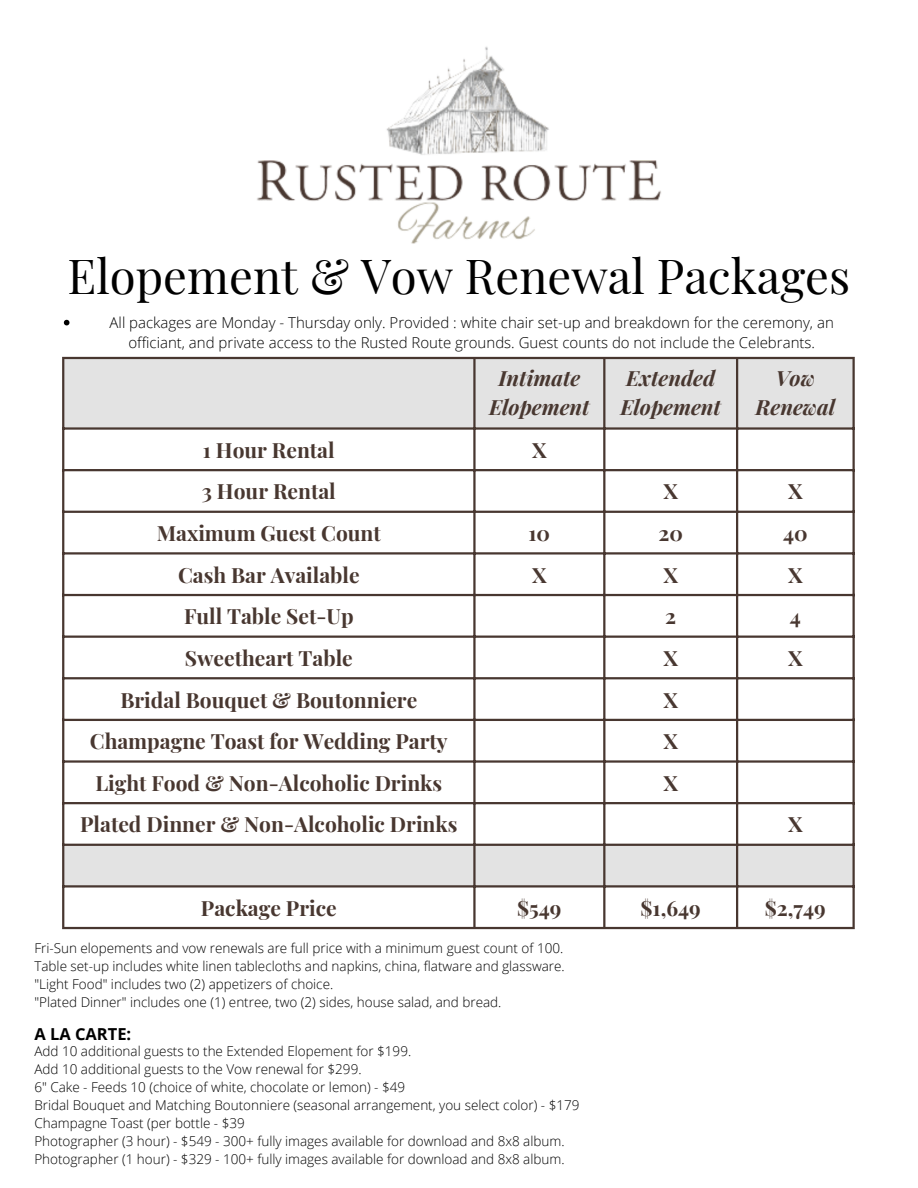
<style>
.page{position:relative;width:918px;height:1188px;background:#fff}
.page>*{position:absolute;margin:0;border:0;box-sizing:border-box;transform-origin:0 0}
.t1{font:47.25px "Playfair Display";color:#000}
.t2{font:700 21px "Playfair Display";color:#483730}
.t3{font:italic 700 21px/29.2px "Playfair Display";color:#483730;text-align:center}
.t4{font:700 16.5px "Open Sans";color:#000}
.t5{font:300 15px/20.2px "Open Sans";color:#000;text-align:center}
.t6{font:300 13.5px/18px "Open Sans";color:#000}
</style>
<div class="page">
<img style="left:257px;top:46px;width:404px;height:198px">
<div style="left:64px;top:359px;width:789px;height:68px;background:#e3e3e3"></div>
<svg style="left:64px;top:430px;width:789px;height:497px"></svg>
<hr style="left:62px;top:359px;width:2px;height:568px;background:#483730">
<hr style="left:473px;top:359px;width:3px;height:568px;background:#483730">
<hr style="left:603px;top:359px;width:2px;height:568px;background:#483730">
<hr style="left:736px;top:359px;width:2px;height:568px;background:#483730">
<hr style="left:853px;top:359px;width:2px;height:568px;background:#483730">
<hr style="left:62px;top:357px;width:793px;height:2px;background:#483730">
<hr style="left:62px;top:427px;width:793px;height:3px;background:#483730">
<hr style="left:62px;top:469px;width:793px;height:2px;background:#483730">
<hr style="left:62px;top:511px;width:793px;height:2px;background:#483730">
<hr style="left:62px;top:552px;width:793px;height:3px;background:#483730">
<hr style="left:62px;top:594px;width:793px;height:2px;background:#483730">
<hr style="left:62px;top:636px;width:793px;height:2px;background:#483730">
<hr style="left:62px;top:677px;width:793px;height:2px;background:#483730">
<hr style="left:62px;top:719px;width:793px;height:2px;background:#483730">
<hr style="left:62px;top:760px;width:793px;height:3px;background:#483730">
<hr style="left:62px;top:802px;width:793px;height:2px;background:#483730">
<hr style="left:62px;top:844px;width:793px;height:2px;background:#483730">
<hr style="left:62px;top:885px;width:793px;height:3px;background:#483730">
<hr style="left:62px;top:927px;width:793px;height:2px;background:#483730">
<svg style="left:64px;top:320px;width:5px;height:5px"></svg>
<h1 class="t1" style="left:68px;top:242px;width:784px">Elopement &amp; Vow Renewal Packages</h1>
<p class="t5" style="left:110px;top:312px;width:726px">All packages are Monday - Thursday only. Provided : white chair set-up and breakdown for the ceremony, an officiant, and private access to the Rusted Route grounds. Guest counts do not include the Celebrants.</p>
<h2 class="t3" style="left:489px;top:363px;width:102px">Intimate<br>Elopement</h2>
<h2 class="t3" style="left:620px;top:363px;width:102px;text-align:left">Extended<br>Elopement</h2>
<h2 class="t3" style="left:756px;top:363px;width:81px">Vow<br>Renewal</h2>
<h2 class="t2" style="left:203px;top:435px;width:133px">1 Hour Rental</h2>
<h2 class="t2" style="left:532px;top:435px;width:16px">X</h2>
<h2 class="t2" style="left:202px;top:477px;width:135px">3 Hour Rental</h2>
<h2 class="t2" style="left:663px;top:477px;width:16px">X</h2>
<h2 class="t2" style="left:788px;top:477px;width:16px">X</h2>
<h2 class="t2" style="left:157px;top:518px;width:226px">Maximum Guest Count</h2>
<h2 class="t2" style="left:529px;top:518px;width:23px">10</h2>
<h2 class="t2" style="left:658px;top:518px;width:26px">20</h2>
<h2 class="t2" style="left:783px;top:518px;width:26px">40</h2>
<h2 class="t2" style="left:178px;top:560px;width:183px">Cash Bar Available</h2>
<h2 class="t2" style="left:532px;top:560px;width:16px">X</h2>
<h2 class="t2" style="left:663px;top:560px;width:16px">X</h2>
<h2 class="t2" style="left:788px;top:560px;width:16px">X</h2>
<h2 class="t2" style="left:184px;top:602px;width:171px">Full Table Set-Up</h2>
<h2 class="t2" style="left:665px;top:602px;width:12px">2</h2>
<h2 class="t2" style="left:790px;top:602px;width:13px">4</h2>
<h2 class="t2" style="left:185px;top:643px;width:169px">Sweetheart Table</h2>
<h2 class="t2" style="left:663px;top:643px;width:16px">X</h2>
<h2 class="t2" style="left:788px;top:643px;width:16px">X</h2>
<h2 class="t2" style="left:120px;top:685px;width:298px">Bridal Bouquet &amp; Boutonniere</h2>
<h2 class="t2" style="left:663px;top:685px;width:16px">X</h2>
<h2 class="t2" style="left:90px;top:726px;width:359px">Champagne Toast for Wedding Party</h2>
<h2 class="t2" style="left:663px;top:726px;width:16px">X</h2>
<h2 class="t2" style="left:95px;top:768px;width:348px">Light Food &amp; Non-Alcoholic Drinks</h2>
<h2 class="t2" style="left:663px;top:768px;width:16px">X</h2>
<h2 class="t2" style="left:80px;top:810px;width:379px">Plated Dinner &amp; Non-Alcoholic Drinks</h2>
<h2 class="t2" style="left:788px;top:810px;width:16px">X</h2>
<h2 class="t2" style="left:201px;top:893px;width:137px">Package Price</h2>
<h2 class="t2" style="left:517px;top:893px;width:46px">$549</h2>
<h2 class="t2" style="left:641px;top:893px;width:62px">$1,649</h2>
<h2 class="t2" style="left:765px;top:893px;width:62px">$2,749</h2>
<p class="t6" style="left:34px;top:938px;width:532px">Fri-Sun elopements and vow renewals are full price with a minimum guest count of 100.<br>Table set-up includes white linen tablecloths and napkins, china, flatware and glassware. "Light Food" includes two (2) appetizers of choice.<br>"Plated Dinner" includes one (1) entree, two (2) sides, house salad, and bread.</p>
<p class="t6" style="left:34px;top:1042px;width:547px">Add 10 additional guests to the Extended Elopement for $199.<br>Add 10 additional guests to the Vow renewal for $299.<br>6" Cake - Feeds 10 (choice of white, chocolate or lemon) - $49<br>Bridal Bouquet and Matching Boutonniere (seasonal arrangement, you select color) - $179<br>Champagne Toast (per bottle - $39<br>Photographer (3 hour) - $549 - 300+ fully images available for download and 8x8 album.<br>Photographer (1 hour) - $329 - 100+ fully images available for download and 8x8 album.</p>
<p class="t4" style="left:34px;top:1023px;width:98px">A LA CARTE:</p>
</div>
